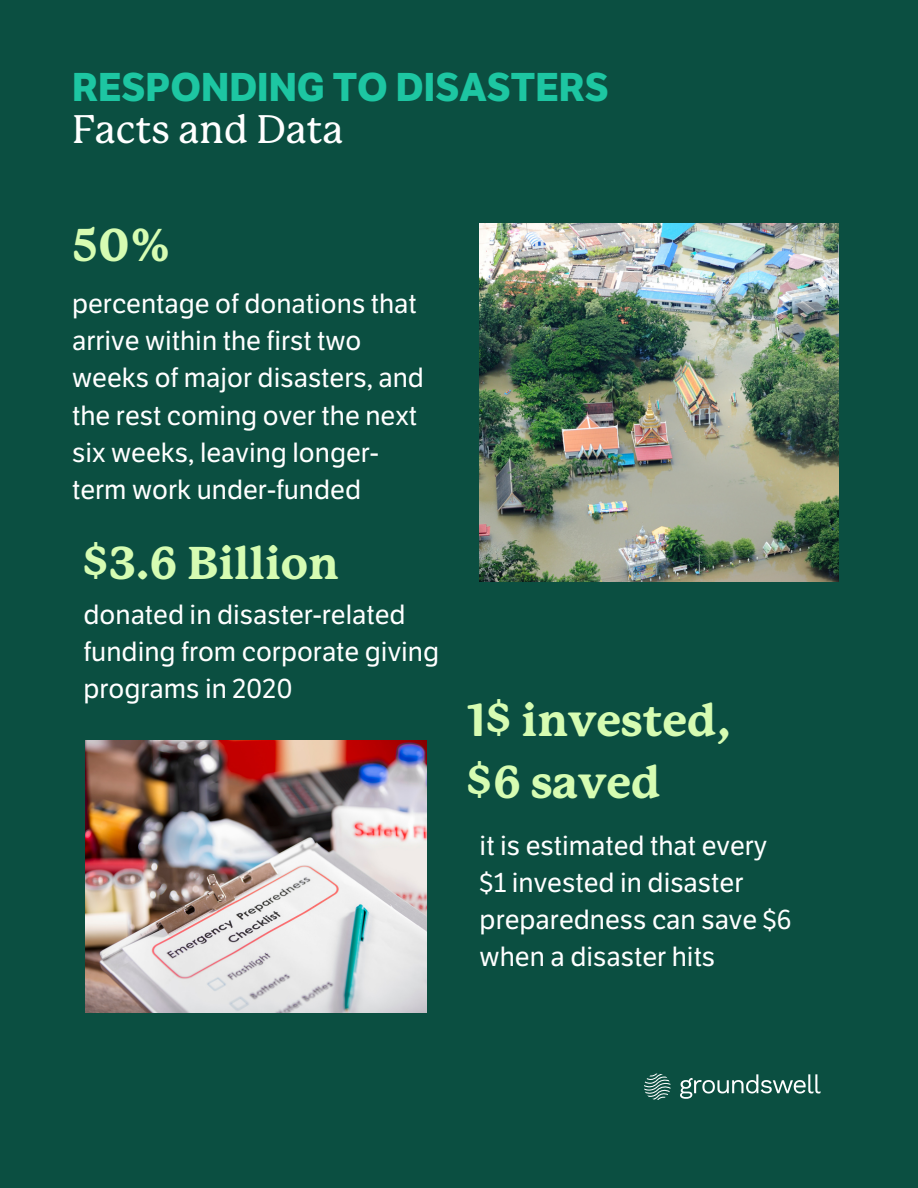
<style>
.page{position:relative;width:918px;height:1188px;background:#0b4f41}
.page>*{position:absolute;margin:0;border:0;box-sizing:border-box;transform-origin:0 0}
.t1{font:800 45px/61.8px "P22 Mackinac Pro";color:#d6fcb2}
.t2{font:700 39px "LFT Etica";color:#1dc6a2}
.t3{font:500 39px "P22 Mackinac Pro";color:#fff}
.t4{font:27px/37.2px "LFT Etica";color:#fff}
</style>
<div class="page">
<svg style="left:644px;top:1074px;width:27px;height:26px"></svg>
<svg style="left:680px;top:1074px;width:141px;height:25px"></svg>
<img style="left:86px;top:740px;width:341px;height:273px">
<img style="left:480px;top:223px;width:358px;height:359px">
<h2 class="t2" style="left:72px;top:65px;width:538px">RESPONDING TO DISASTERS</h2>
<h2 class="t3" style="left:72px;top:111px;width:273px">Facts and Data</h2>
<h1 class="t1" style="left:72px;top:217px;width:100px">50%</h1>
<p class="t4" style="left:72px;top:286px;width:353px">percentage of donations that arrive within the first two weeks of major disasters, and the rest coming over the next six weeks, leaving longer&shy;term work under-funded</p>
<h1 class="t1" style="left:84px;top:535px;width:257px">$3.6 Billion</h1>
<p class="t4" style="left:84px;top:596px;width:357px">donated in disaster-related funding from corporate giving programs in 2020</p>
<h1 class="t1" style="left:467px;top:691px;width:264px">1$ invested, $6 saved</h1>
<p class="t4" style="left:480px;top:827px;width:314px">it is estimated that every $1 invested in disaster preparedness can save $6 when a disaster hits</p>
</div>
